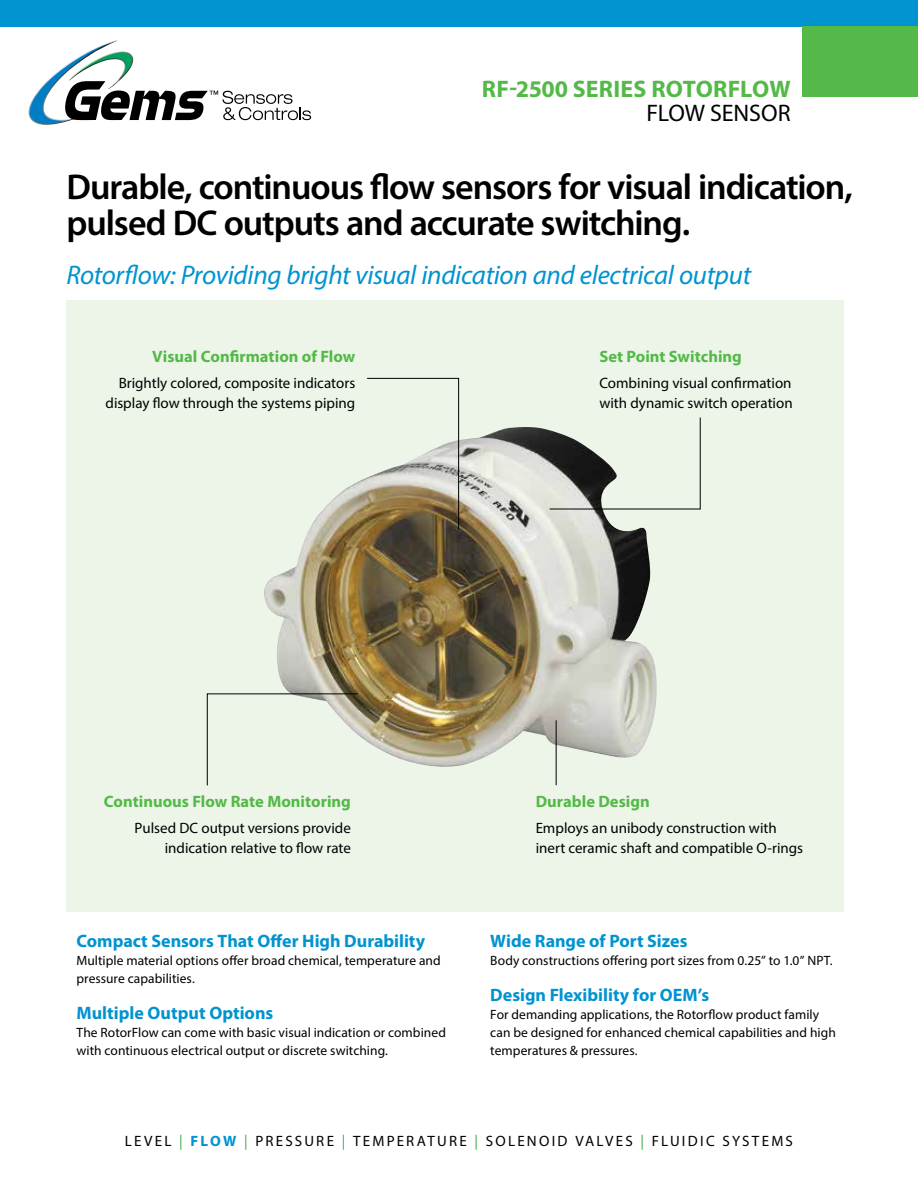
<style>
.page{position:relative;width:918px;height:1188px;background:#fff}
.page>*{position:absolute;margin:0;border:0;box-sizing:border-box;transform-origin:0 0}
.t1{font:600 36px/36px "Myriad Pro";letter-spacing:-.03em;color:#000}
.t2{font:italic 27px "Myriad Pro";letter-spacing:-.01em;color:#0093d0}
.t3{font:700 24px "Myriad Pro";color:#54b948}
.t4{font:24px "Myriad Pro";letter-spacing:-.005em;color:#000}
.t5{font:700 18px "Myriad Pro";color:#0093d0}
.t6{font:700 16.5px "Myriad Pro";color:#54b948}
.t7{font:15px/19.5px "Myriad Pro";color:#000}
.t8{font:15px "Myriad Pro";letter-spacing:.15em;color:#000}
.t9{font:13.5px/18px "Myriad Pro";letter-spacing:.005em;color:#000}
.s1{color:#41ad49}
.s2{font-weight:700;color:#0093d0}
</style>
<div class="page">
<div style="left:66px;top:300px;width:778px;height:612px;background:#ecf5e8"></div>
<img style="left:264px;top:427px;width:393px;height:344px">
<div style="left:0;top:0;width:918px;height:26px;background:#0093d0"></div>
<div style="left:802px;top:26px;width:116px;height:70px;background:#54b948"></div>
<svg style="left:28px;top:41px;width:283px;height:84px"></svg>
<hr style="left:556px;top:720px;width:1px;height:65px;background:#000">
<svg style="left:366px;top:378px;width:93px;height:152px"></svg>
<svg style="left:207px;top:693px;width:152px;height:93px"></svg>
<svg style="left:549px;top:417px;width:152px;height:93px"></svg>
<h3 class="t3" style="left:482px;top:75px;width:310px">RF-2500 SERIES ROTORFLOW</h3>
<h3 class="t4" style="left:647px;top:98px;width:146px">FLOW SENSOR</h3>
<h1 class="t1" style="left:66px;top:168px;width:788px">Durable, continuous flow sensors for visual indication, pulsed DC outputs and accurate switching.</h1>
<h2 class="t2" style="left:66px;top:259px;width:686px">Rotorflow: Providing bright visual indication and electrical output</h2>
<p class="t6" style="left:152px;top:347px;width:204px">Visual Confirmation of Flow</p>
<p class="t7" style="left:106px;top:373px;width:251px;text-align:right">Brightly colored, composite indicators display flow through the systems piping</p>
<p class="t6" style="left:599px;top:347px;width:144px">Set Point Switching</p>
<p class="t7" style="left:599px;top:373px;width:195px">Combining visual confirmation with dynamic switch operation</p>
<p class="t6" style="left:104px;top:792px;width:248px">Continuous Flow Rate Monitoring</p>
<p class="t7" style="left:135px;top:818px;width:218px;text-align:right">Pulsed DC output versions provide indication relative to flow rate</p>
<h3 class="t5" style="left:77px;top:931px;width:350px">Compact Sensors That Offer High Durability</h3>
<p class="t9" style="left:77px;top:951px;width:366px">Multiple material options offer broad chemical, temperature and pressure capabilities.</p>
<h3 class="t5" style="left:77px;top:1003px;width:198px">Multiple Output Options</h3>
<p class="t9" style="left:77px;top:1023px;width:371px">The RotorFlow can come with basic visual indication or combined with continuous electrical output or discrete switching.</p>
<p class="t6" style="left:536px;top:792px;width:116px">Durable Design</p>
<p class="t7" style="left:536px;top:818px;width:269px">Employs an unibody construction with inert ceramic shaft and compatible O-rings</p>
<h3 class="t5" style="left:490px;top:931px;width:199px">Wide Range of Port Sizes</h3>
<p class="t9" style="left:490px;top:951px;width:344px">Body constructions offering port sizes from 0.25” to 1.0” NPT.</p>
<h3 class="t5" style="left:490px;top:985px;width:220px">Design Flexibility for OEM’s</h3>
<p class="t9" style="left:490px;top:1005px;width:347px">For demanding applications, the Rotorflow product family can be designed for enhanced chemical capabilities and high temperatures &amp; pressures.</p>
<p class="t8" style="left:125px;top:1132px;width:669px">LEVEL <span class="s1">|</span> <span class="s2">FLOW</span> <span class="s1">|</span> PRESSURE <span class="s1">|</span> TEMPERATURE <span class="s1">|</span> SOLENOID VALVES <span class="s1">|</span> FLUIDIC SYSTEMS</p>
</div>
